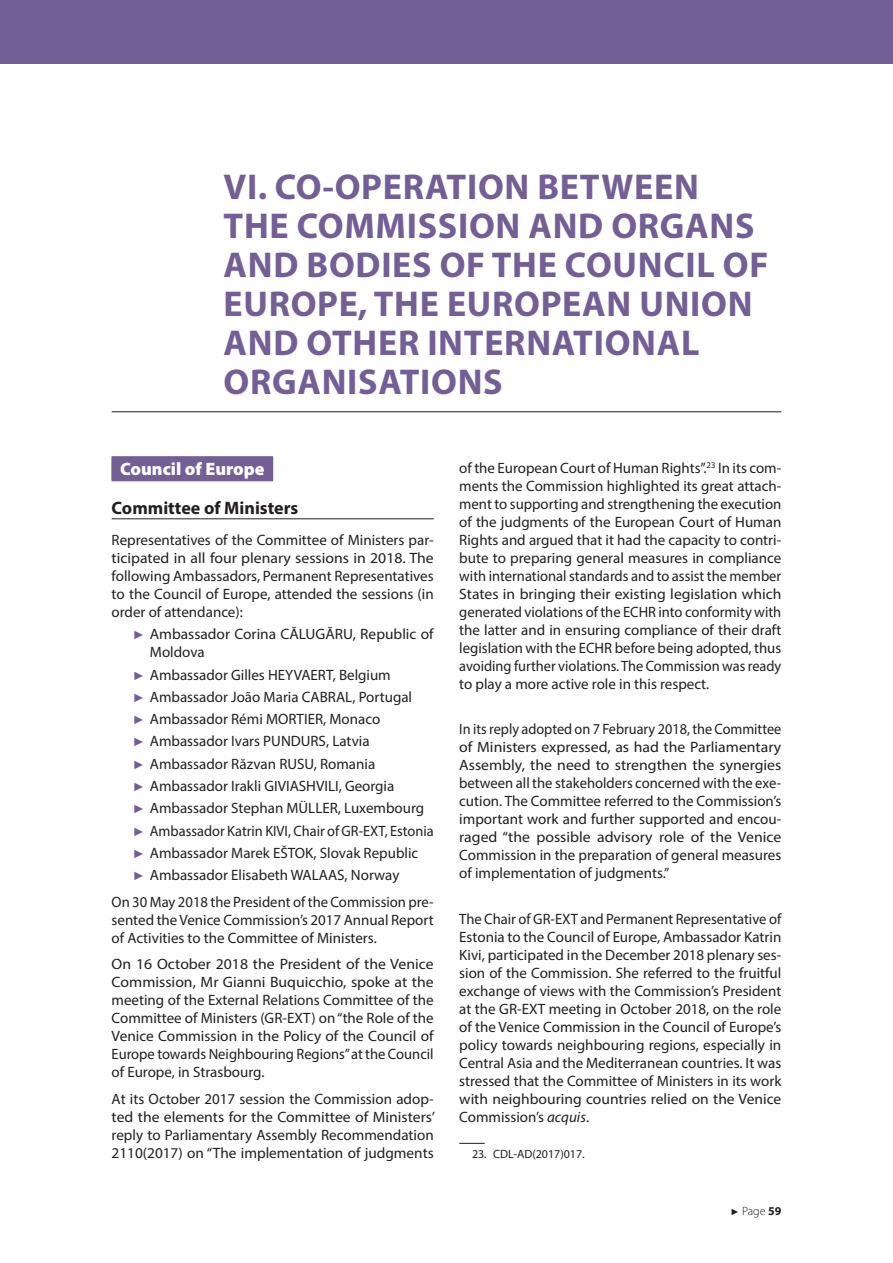
<style>
.page{position:relative;width:893px;height:1263px;background:#fff}
.page>*{position:absolute;margin:0;border:0;box-sizing:border-box;transform-origin:0 0}
.t1{font:700 36px/39px "Myriad Pro";letter-spacing:.02em;color:#735e96}
.t2{font:700 18px "Myriad Pro";color:#231f20}
.t3{font:900 18px "Myriad Pro";color:#fff}
.t4{font:15px/18px "Myriad Pro";color:#231f20;text-align:justify}
.t5{font:15px/18px "Myriad Pro";color:#231f20;text-align:justify;scale:.95 1}
.t6{font:15px/18px "Myriad Pro";color:#231f20;text-align:justify;scale:1.05 1}
.t7{font:12px "Myriad Pro";color:#231f20}
.t8{font:300 12px "Myriad Pro";color:#231f20}
.s1{font-family:"Arial";font-size:12px;color:#735e96}
.s2{font-style:italic}
.s3{font-family:"Arial";font-weight:400;font-size:9px}
.s4{font-weight:700}
</style>
<div class="page">
<hr style="left:112px;top:411px;width:669px;height:1px;background:#231f20">
<svg style="left:459px;top:1143px;width:26px;height:1px"></svg>
<div style="left:112px;top:457px;width:161px;height:24px;background:#735e96"></div>
<div style="left:112px;top:456px;width:161px;height:24px;background:#735e96"></div>
<hr style="left:112px;top:518px;width:322px;height:1px;background:#231f20">
<div style="left:0;top:0;width:893px;height:64px;background:#735e96"></div>
<h1 class="t1" style="left:224px;top:167px;width:546px">VI. CO-OPERATION BETWEEN<br>THE COMMISSION AND ORGANS<br>AND BODIES OF THE COUNCIL OF<br>EUROPE, THE EUROPEAN UNION<br>AND OTHER INTERNATIONAL<br>ORGANISATIONS</h1>
<p class="t3" style="left:120px;top:457px;width:146px">Council of Europe</p>
<p class="t2" style="left:112px;top:496px;width:188px">Committee of Ministers</p>
<p class="t4" style="left:112px;top:531px;width:324px">Representatives of the Committee of Ministers par&shy;ticipated in all four plenary sessions in 2018. The following Ambassadors, Permanent Representatives to the Council of Europe, attended the sessions (in order of attendance):</p>
<p class="t4" style="left:150px;top:625px;width:285px;text-indent:-17px"><span class="s1">►</span> Ambassador Corina CĂLUGĂRU, Republic of<br>Moldova</p>
<p class="t4" style="left:133px;top:663px;width:302px;line-height:22.4px;text-align:left"><span class="s1">►</span> Ambassador Gilles HEYVAERT, Belgium<br><span class="s1">►</span> Ambassador João Maria CABRAL, Portugal<br><span class="s1">►</span> Ambassador Rémi MORTIER, Monaco<br><span class="s1">►</span> Ambassador Ivars PUNDURS, Latvia<br><span class="s1">►</span> Ambassador Răzvan RUSU, Romania<br><span class="s1">►</span> Ambassador Irakli GIVIASHVILI, Georgia<br><span class="s1">►</span> Ambassador Stephan MÜLLER, Luxembourg <span class="s1">►</span> Ambassador Katrin KIVI, Chair of GR-EXT, Estonia <span class="s1">►</span> Ambassador Marek EŠTOK, Slovak Republic <span class="s1">►</span> Ambassador Elisabeth WALAAS, Norway</p>
<p class="t4" style="left:112px;top:892px;width:324px">On 30 May 2018 the President of the Commission pre&shy;sented the Venice Commission’s 2017 Annual Report of Activities to the Committee of Ministers.</p>
<p class="t6" style="left:112px;top:955px;width:308px">On 16 October 2018 the President of the Venice Commission, Mr Gianni Buquicchio, spoke at the meeting of the External Relations Committee of the Committee of Ministers (GR-EXT) on “the Role of the Venice Commission in the Policy of the Council of Europe towards Neighbouring Regions” at the Council of Europe, in Strasbourg.</p>
<p class="t4" style="left:112px;top:1089px;width:325px">At its October 2017 session the Commission adop&shy;ted the elements for the Committee of Ministers’ reply to Parliamentary Assembly Recommendation 2110(2017) on “The implementation of judgments</p>
<p class="t4" style="left:459px;top:458px;width:324px">of the European Court of Human Rights”.<sup>23</sup> In its com&shy;ments the Commission highlighted its great attach&shy;ment to supporting and strengthening the execution of the judgments of the European Court of Human Rights and argued that it had the capacity to contri&shy;bute to preparing general measures in compliance with international standards and to assist the member States in bringing their existing legislation which generated violations of the ECHR into conformity with the latter and in ensuring compliance of their draft legislation with the ECHR before being adopted, thus avoiding further violations. The Commission was ready to play a more active role in this respect.</p>
<p class="t5" style="left:459px;top:720px;width:341px">In its reply adopted on 7 February 2018, the Committee of Ministers expressed, as had the Parliamentary Assembly, the need to strengthen the synergies between all the stakeholders concerned with the exe&shy;cution. The Committee referred to the Commission’s important work and further supported and encou&shy;raged “the possible advisory role of the Venice Commission in the preparation of general measures of implementation of judgments.”</p>
<p class="t4" style="left:459px;top:910px;width:324px">The Chair of GR-EXT and Permanent Representative of Estonia to the Council of Europe, Ambassador Katrin Kivi, participated in the December 2018 plenary ses&shy;sion of the Commission. She referred to the fruitful exchange of views with the Commission’s President at the GR-EXT meeting in October 2018, on the role of the Venice Commission in the Council of Europe’s policy towards neighbouring regions, especially in Central Asia and the Mediterranean countries. It was stressed that the Committee of Ministers in its work with neighbouring countries relied on the Venice Commission’s <span class="s2">acquis</span>.</p>
<p class="t7" style="left:472px;top:1146px;width:114px">23. CDL-AD(2017)017.</p>
<p class="t8" style="left:731px;top:1203px;width:52px"><span class="s3">►</span> Page <span class="s4">59</span></p>
</div>
